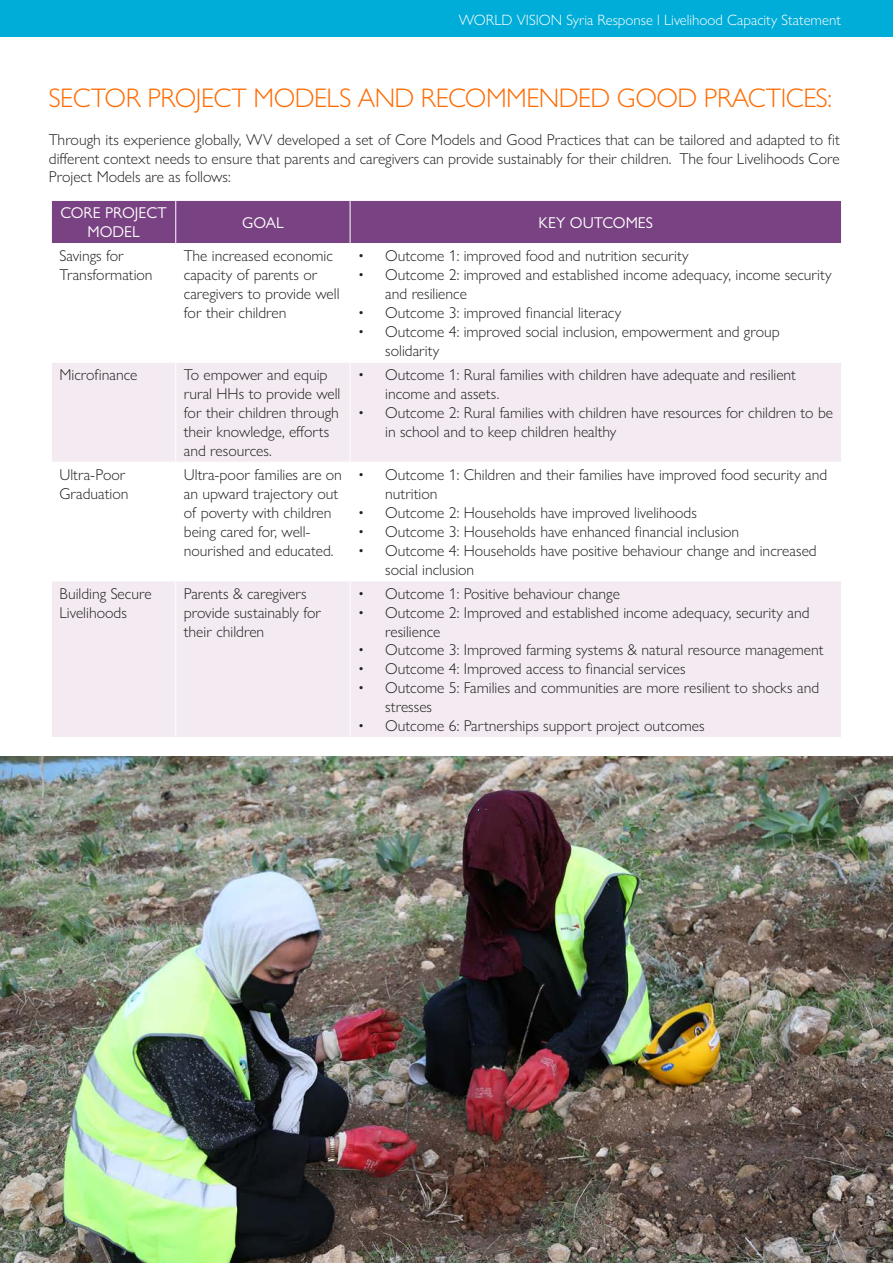
<style>
.page{position:relative;width:893px;height:1263px;background:#fff}
.page>*{position:absolute;margin:0;border:0;box-sizing:border-box;transform-origin:0 0}
.t1{font:300 27px "Gill Sans Nova";letter-spacing:-.02em;color:#ff6a00}
.Default{font:300 15.75px/18.9px "Gill Sans Nova";color:#231f20}
.List_Paragraph_Bulle{font:300 15.75px/18.9px "Gill Sans Nova";color:#231f20}
.t2{font:15.75px/18.9px "Gill Sans Nova";color:#fff;text-align:center}
.t3{font:300 15px "Gill Sans Nova";color:#fff}
</style>
<div class="page">
<div style="left:0;top:0;width:893px;height:36px;background:#00add8"></div>
<div style="left:52px;top:201px;width:789px;height:42px;background:#794282"></div>
<svg style="left:52px;top:363px;width:789px;height:374px;fill:#f4ebf2"></svg>
<hr style="left:175px;top:201px;width:1px;height:42px;background:#fff">
<hr style="left:350px;top:201px;width:1px;height:42px;background:#fff">
<hr style="left:175px;top:363px;width:1px;height:99px;background:#fff">
<hr style="left:350px;top:363px;width:1px;height:99px;background:#fff">
<hr style="left:51px;top:462px;width:125px;height:1px;background:#fff">
<hr style="left:176px;top:462px;width:174px;height:1px;background:#fff">
<hr style="left:175px;top:462px;width:1px;height:118px;background:#fff">
<hr style="left:350px;top:462px;width:492px;height:1px;background:#fff">
<hr style="left:350px;top:462px;width:1px;height:118px;background:#fff">
<hr style="left:51px;top:580px;width:125px;height:1px;background:#fff">
<hr style="left:176px;top:580px;width:174px;height:1px;background:#fff">
<hr style="left:175px;top:581px;width:1px;height:156px;background:#fff">
<hr style="left:350px;top:580px;width:492px;height:1px;background:#fff">
<hr style="left:350px;top:581px;width:1px;height:156px;background:#fff">
<img style="left:0;top:757px;width:893px;height:506px">
<p class="t3" style="left:459px;top:11px;width:384px">WORLD VISION Syria Response l Livelihood Capacity Statement</p>
<p class="t1" style="left:49px;top:81px;width:784px">SECTOR PROJECT MODELS AND RECOMMENDED GOOD PRACTICES:</p>
<p class="Default" style="left:49px;top:130px;width:792px;text-align:justify">Through its experience globally, WV developed a set of Core Models and Good Practices that can be tailored and adapted to fit different context needs to ensure that parents and caregivers can provide sustainably for their children. The four Livelihoods Core Project Models are as follows:</p>
<p class="t2" style="left:60px;top:203px;width:108px">CORE PROJECT<br>MODEL</p>
<p class="t2" style="left:242px;top:213px;width:43px">GOAL</p>
<p class="t2" style="left:539px;top:213px;width:116px">KEY OUTCOMES</p>
<p class="Default" style="left:59px;top:246px;width:95px">Savings for<br>Transformation</p>
<p class="Default" style="left:184px;top:246px;width:157px">The increased economic capacity of parents or caregivers to provide well for their children</p>
<p class="List_Paragraph_Bulle" style="left:358px;top:246px;width:332px">• Outcome 1: improved food and nutrition security</p>
<p class="List_Paragraph_Bulle" style="left:385px;top:265px;width:448px;text-indent:-27px">• Outcome 2: improved and established income adequacy, income security and resilience</p>
<p class="List_Paragraph_Bulle" style="left:358px;top:303px;width:265px">• Outcome 3: improved financial literacy</p>
<p class="List_Paragraph_Bulle" style="left:385px;top:322px;width:396px;text-indent:-27px">• Outcome 4: improved social inclusion, empowerment and group solidarity</p>
<p class="Default" style="left:59px;top:365px;width:80px">Microfinance</p>
<p class="Default" style="left:184px;top:365px;width:158px">To empower and equip rural HHs to provide well for their children through their knowledge, efforts and resources.</p>
<p class="Default" style="left:385px;top:365px;width:412px;text-indent:-27px">• Outcome 1: Rural families with children have adequate and resilient income and assets.</p>
<p class="Default" style="left:385px;top:403px;width:449px;text-indent:-27px">• Outcome 2: Rural families with children have resources for children to be in school and to keep children healthy</p>
<p class="Default" style="left:59px;top:465px;width:71px">Ultra-Poor<br>Graduation</p>
<p class="Default" style="left:184px;top:465px;width:160px">Ultra-poor families are on an upward trajectory out of poverty with children being cared for, well&shy;nourished and educated.</p>
<p class="Default" style="left:385px;top:465px;width:444px;text-indent:-27px">• Outcome 1: Children and their families have improved food security and nutrition</p>
<p class="Default" style="left:358px;top:503px;width:340px">• Outcome 2: Households have improved livelihoods</p>
<p class="Default" style="left:358px;top:522px;width:383px">• Outcome 3: Households have enhanced financial inclusion</p>
<p class="Default" style="left:385px;top:541px;width:433px;text-indent:-27px">• Outcome 4: Households have positive behaviour change and increased social inclusion</p>
<p class="Default" style="left:59px;top:584px;width:94px">Building Secure<br>Livelihoods</p>
<p class="Default" style="left:184px;top:584px;width:139px">Parents &amp; caregivers provide sustainably for their children</p>
<p class="Default" style="left:358px;top:584px;width:263px">• Outcome 1: Positive behaviour change</p>
<p class="Default" style="left:385px;top:603px;width:426px;text-indent:-27px">• Outcome 2: Improved and established income adequacy, security and resilience</p>
<p class="Default" style="left:358px;top:640px;width:467px">• Outcome 3: Improved farming systems &amp; natural resource management</p>
<p class="Default" style="left:358px;top:659px;width:329px">• Outcome 4: Improved access to financial services</p>
<p class="Default" style="left:385px;top:678px;width:435px;text-indent:-27px">• Outcome 5: Families and communities are more resilient to shocks and stresses</p>
<p class="Default" style="left:358px;top:716px;width:348px">• Outcome 6: Partnerships support project outcomes</p>
</div>
